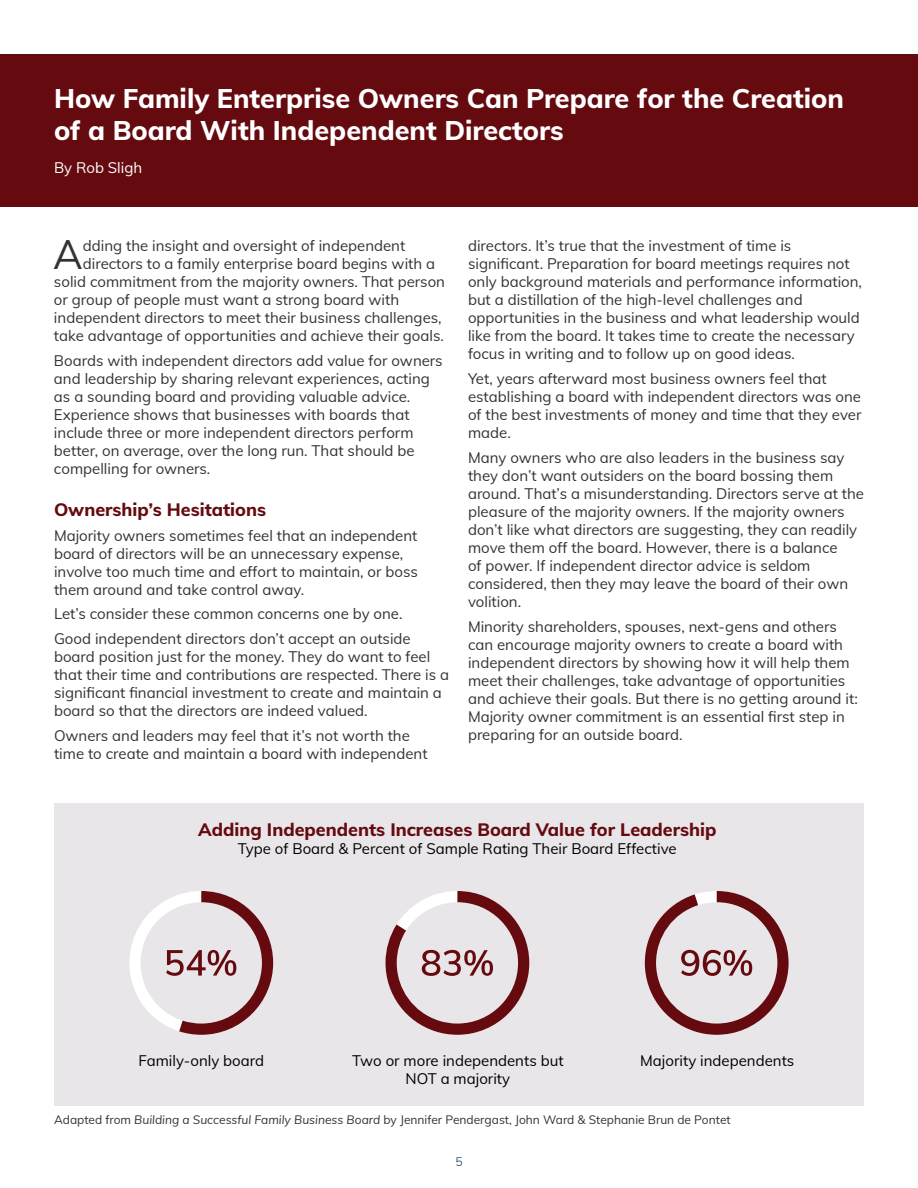
<style>
.page{position:relative;width:918px;height:1188px;background:#fff}
.page>*{position:absolute;margin:0;border:0;box-sizing:border-box;transform-origin:0 0}
.t1{font:40.35px "Mulish";color:#333}
.t2{font:800 27px/32.4px "Mulish";color:#fff}
.t3{font:800 18px "Mulish";color:#650b10}
.t4{font:15px/18px "Mulish";color:#333}
.t5{font:15px/18px "Mulish";color:#000;text-align:center}
.t6{font:15px "Mulish";color:#fff}
.t7{font:12px "Mulish";color:#333}
.t8{font:300 12px "Mulish";color:#003764}
.s1{font-style:italic}
</style>
<div class="page">
<div style="left:0;top:54px;width:918px;height:152px;background:#650b10"></div>
<div style="left:54px;top:804px;width:810px;height:302px;background:#e9e6ea"></div>
<svg style="left:129px;top:891px;width:144px;height:144px"></svg>
<svg style="left:385px;top:891px;width:144px;height:144px"></svg>
<svg style="left:645px;top:891px;width:144px;height:144px"></svg>
<h2 class="t2" style="left:54px;top:81px;width:792px">How Family Enterprise Owners Can Prepare for the Creation of a Board With Independent Directors</h2>
<p class="t6" style="left:54px;top:156px;width:90px">By Rob Sligh</p>
<h1 class="t1" style="left:53px;top:225px;width:31px">A</h1>
<p class="t4" style="left:83px;top:236px;width:324px">dding the insight and oversight of independent</p>
<p class="t4" style="left:83px;top:254px;width:354px">directors to a family enterprise board begins with a</p>
<p class="t4" style="left:54px;top:272px;width:393px">solid commitment from the majority owners. That person</p>
<p class="t4" style="left:54px;top:290px;width:347px">or group of people must want a strong board with</p>
<p class="t4" style="left:54px;top:308px;width:389px">independent directors to meet their business challenges,</p>
<p class="t4" style="left:54px;top:326px;width:391px">take advantage of opportunities and achieve their goals.</p>
<p class="t4" style="left:54px;top:351px;width:390px">Boards with independent directors add value for owners and leadership by sharing relevant experiences, acting as a sounding board and providing valuable advice.<br>Experience shows that businesses with boards that include three or more independent directors perform better, on average, over the long run. That should be compelling for owners.</p>
<p class="t3" style="left:54px;top:496px;width:214px">Ownership’s Hesitations</p>
<p class="t4" style="left:54px;top:526px;width:365px">Majority owners sometimes feel that an independent board of directors will be an unnecessary expense, involve too much time and effort to maintain, or boss them around and take control away.</p>
<p class="t4" style="left:54px;top:601px;width:358px;line-height:24.8px">Let’s consider these common concerns one by one.<br>Good independent directors don’t accept an outside</p>
<p class="t4" style="left:54px;top:647px;width:397px">board position just for the money. They do want to feel that their time and contributions are respected. There is a significant financial investment to create and maintain a board so that the directors are indeed valued.</p>
<p class="t4" style="left:54px;top:726px;width:375px">Owners and leaders may feel that it’s not worth the time to create and maintain a board with independent</p>
<p class="t4" style="left:468px;top:236px;width:396px">directors. It’s true that the investment of time is significant. Preparation for board meetings requires not only background materials and performance information, but a distillation of the high-level challenges and opportunities in the business and what leadership would like from the board. It takes time to create the necessary focus in writing and to follow up on good ideas.</p>
<p class="t4" style="left:468px;top:369px;width:395px">Yet, years afterward most business owners feel that establishing a board with independent directors was one of the best investments of money and time that they ever made.</p>
<p class="t4" style="left:468px;top:448px;width:398px">Many owners who are also leaders in the business say they don’t want outsiders on the board bossing them around. That’s a misunderstanding. Directors serve at the pleasure of the majority owners. If the majority owners don’t like what directors are suggesting, they can readily move them off the board. However, there is a balance<br>of power. If independent director advice is seldom considered, then they may leave the board of their own volition.</p>
<p class="t4" style="left:468px;top:616px;width:391px">Minority shareholders, spouses, next-gens and others can encourage majority owners to create a board with independent directors by showing how it will help them meet their challenges, take advantage of opportunities and achieve their goals. But there is no getting around it:<br>Majority owner commitment is an essential first step in preparing for an outside board.</p>
<p class="t3" style="left:198px;top:816px;width:520px">Adding Independents Increases Board Value for Leadership</p>
<p class="t5" style="left:238px;top:839px;width:440px">Type of Board &amp; Percent of Sample Rating Their Board Effective</p>
<p class="t5" style="left:138px;top:1051px;width:127px">Family-only board</p>
<p class="t5" style="left:352px;top:1051px;width:213px">Two or more independents but<br>NOT a majority</p>
<p class="t5" style="left:640px;top:1051px;width:156px">Majority independents</p>
<p class="t7" style="left:54px;top:1111px;width:678px">Adapted from <span class="s1">Building a Successful Family Business Board</span> by Jennifer Pendergast, John Ward &amp; Stephanie Brun de Pontet</p>
<p class="t8" style="left:455px;top:1153px;width:9px">5</p>
</div>
